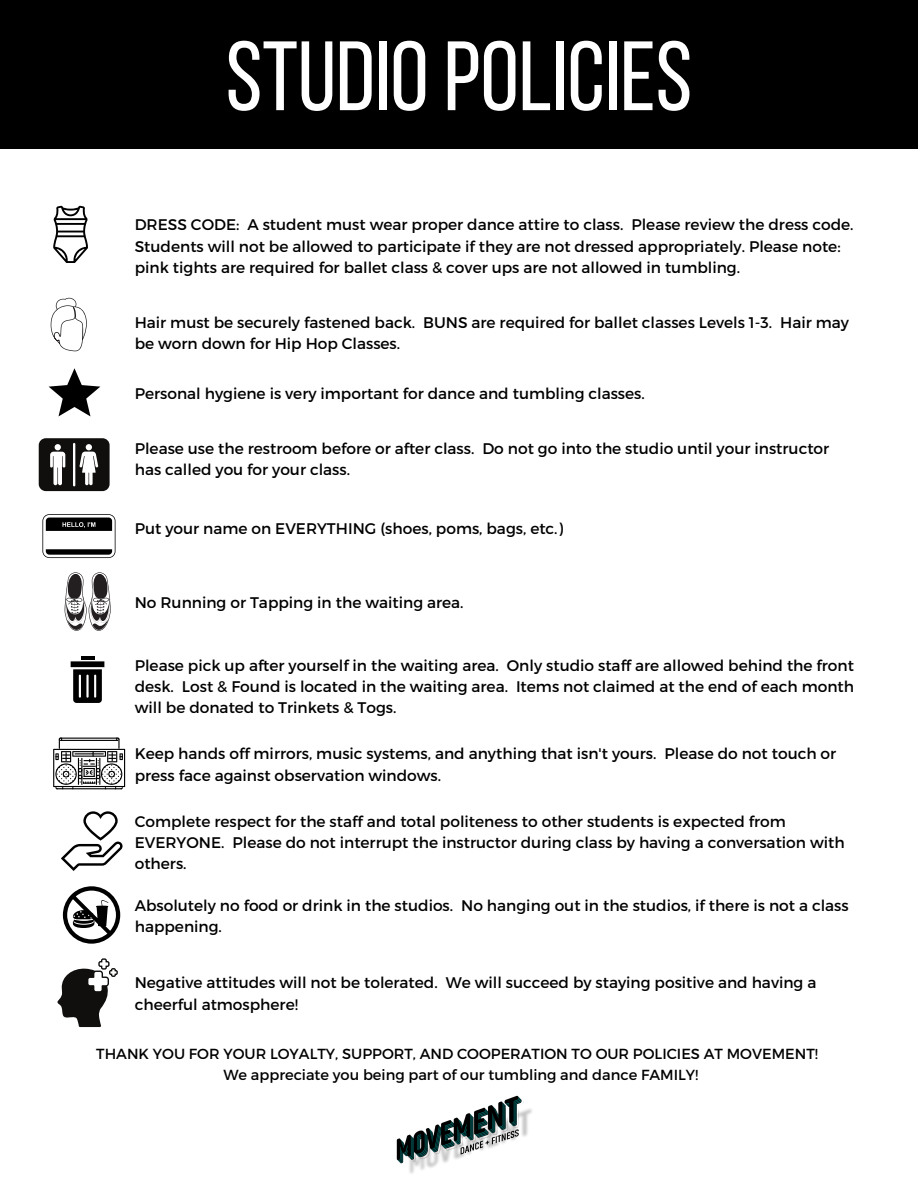
<style>
.page{position:relative;width:918px;height:1188px;background:#fff}
.page>*{position:absolute;margin:0;border:0;box-sizing:border-box;transform-origin:0 0}
.t1{font:98.25px "Bebas Neue";color:#fff}
.t2{font:15.45px/21.3px "Montserrat";color:#000}
.t3{font:14.55px "Montserrat";color:#000}
</style>
<div class="page">
<div style="left:0;top:0;width:918px;height:149px;background:#000"></div>
<svg style="left:53px;top:206px;width:35px;height:57px"></svg>
<svg style="left:50px;top:298px;width:37px;height:54px"></svg>
<svg style="left:39px;top:438px;width:71px;height:53px"></svg>
<svg style="left:49px;top:368px;width:51px;height:48px"></svg>
<svg style="left:42px;top:514px;width:74px;height:44px"></svg>
<svg style="left:65px;top:572px;width:46px;height:59px"></svg>
<svg style="left:71px;top:656px;width:33px;height:47px"></svg>
<svg style="left:53px;top:738px;width:72px;height:51px"></svg>
<svg style="left:61px;top:811px;width:62px;height:60px"></svg>
<svg style="left:63px;top:886px;width:57px;height:58px"></svg>
<svg style="left:57px;top:958px;width:61px;height:69px"></svg>
<img style="left:396px;top:1095px;width:136px;height:79px">
<p class="t1" style="left:226px;top:36px;width:468px">STUDIOPOLICIES</p>
<p class="t2" style="left:135px;top:214px;width:720px">DRESS CODE: A student must wear proper dance attire to class. Please review the dress code.<br>Students will not be allowed to participate if they are not dressed appropriately. Please note: pink tights are required for ballet class &amp; cover ups are not allowed in tumbling.</p>
<p class="t2" style="left:135px;top:311px;width:716px">Hair must be securely fastened back. BUNS are required for ballet classes Levels 1-3. Hair may be worn down for Hip Hop Classes.</p>
<p class="t2" style="left:135px;top:382px;width:512px">Personal hygiene is very important for dance and tumbling classes.</p>
<p class="t2" style="left:135px;top:437px;width:696px">Please use the restroom before or after class. Do not go into the studio until your instructor has called you for your class.</p>
<p class="t2" style="left:135px;top:517px;width:430px">Put your name on EVERYTHING (shoes, poms, bags, etc.)</p>
<p class="t2" style="left:135px;top:591px;width:330px">No Running or Tapping in the waiting area.</p>
<p class="t2" style="left:135px;top:654px;width:721px;text-align:justify">Please pick up after yourself in the waiting area. Only studio staff are allowed behind the front desk. Lost &amp; Found is located in the waiting area. Items not claimed at the end of each month will be donated to Trinkets &amp; Togs.</p>
<p class="t2" style="left:135px;top:742px;width:703px">Keep hands off mirrors, music systems, and anything that isn't yours. Please do not touch or press face against observation windows.</p>
<p class="t2" style="left:135px;top:810px;width:711px">Complete respect for the staff and total politeness to other students is expected from<br>EVERYONE. Please do not interrupt the instructor during class by having a conversation with others.</p>
<p class="t2" style="left:135px;top:894px;width:715px">Absolutely no food or drink in the studios. No hanging out in the studios, if there is not a class happening.</p>
<p class="t2" style="left:135px;top:972px;width:683px">Negative attitudes will not be tolerated. We will succeed by staying positive and having a cheerful atmosphere!</p>
<p class="t3" style="left:96px;top:1045px;width:723px">THANK YOU FOR YOUR LOYALTY, SUPPORT, AND COOPERATION TO OUR POLICIES AT MOVEMENT!</p>
<p class="t3" style="left:223px;top:1065px;width:476px">We appreciate you being part of our tumbling and dance FAMILY!</p>
</div>
